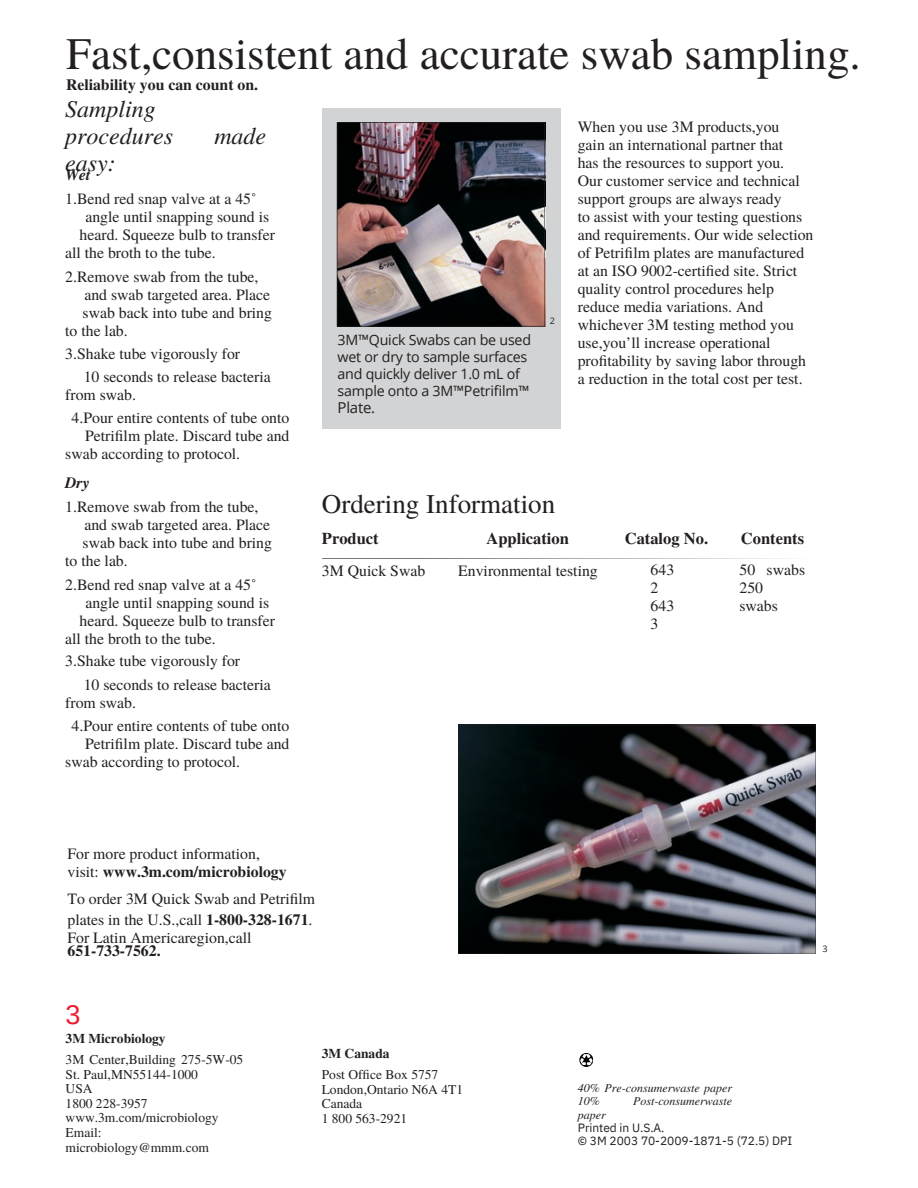
<style>
.page{position:relative;width:918px;height:1188px;background:#fff}
.page>*{position:absolute;margin:0;border:0;box-sizing:border-box;transform-origin:0 0}
.t1{font:45px "Te X Gyre Termes";color:#231f20}
.t2{font:27px "Te X Gyre Termes";color:#231f20}
.t3{font:27px "Arimo";color:#ed1b2e}
.t4{font:italic 24px/27px "Te X Gyre Termes";color:#231f20}
.t5{font:700 16.5px "Te X Gyre Termes";color:#231f20}
.t6{font:15.75px/18px "Te X Gyre Termes";color:#231f20}
.t7{font:700 15.75px "Te X Gyre Termes";color:#231f20}
.t8{font:italic 700 15.75px "Te X Gyre Termes";color:#231f20}
.t9{font:15px "Open Sans";letter-spacing:-.015em;color:#231f20}
.t10{font:14.25px/16.8px "Open Sans";letter-spacing:-.015em;color:#231f20}
.t11{font:13.5px/14.7px "Te X Gyre Termes";color:#231f20}
.t12{font:700 13.5px "Te X Gyre Termes";color:#231f20}
.t13{font:italic 12px/13.5px "Te X Gyre Termes";color:#231f20}
.t14{font:12px "IBM Plex Sans";letter-spacing:-.005em;color:#231f20}
.t15{font:9px "Open Sans";color:#231f20}
.s1{font-weight:400}
.s2{font-weight:700}
</style>
<div class="page">
<div style="left:322px;top:108px;width:239px;height:321px;background:#d1d3d4"></div>
<svg style="left:322px;top:558px;width:464px;height:1px"></svg>
<img style="left:337px;top:122px;width:208px;height:205px">
<img style="left:458px;top:725px;width:358px;height:229px">
<svg style="left:579px;top:1053px;width:14px;height:14px"></svg>
<p class="t1" style="left:66px;top:21px;width:796px">Fast,consistent and accurate swab sampling.</p>
<p class="t7" style="left:66px;top:72px;width:194px">Reliability you can count on.</p>
<p class="t4" style="left:65px;top:94px;width:109px">Sampling procedures</p>
<p class="t6" style="left:578px;top:117px;width:203px">When you use 3M products,you</p>
<p class="t6" style="left:578px;top:135px;width:207px">gain an international partner that</p>
<p class="t6" style="left:578px;top:153px;width:208px">has the resources to support you.</p>
<p class="t6" style="left:578px;top:171px;width:224px">Our customer service and technical support groups are always ready</p>
<p class="t6" style="left:578px;top:207px;width:237px">to assist with your testing questions and requirements. Our wide selection of Petrifilm plates are manufactured</p>
<p class="t6" style="left:578px;top:261px;width:221px">at an ISO 9002-certified site. Strict quality control procedures help</p>
<p class="t6" style="left:578px;top:297px;width:230px">reduce media variations. And whichever 3M testing method you use,you’ll increase operational profitability by saving labor through a reduction in the total cost per test.</p>
<p class="t4" style="left:214px;top:121px;width:53px">made</p>
<p class="t4" style="left:65px;top:148px;width:52px">easy:</p>
<p class="t8" style="left:65px;top:163px;width:27px">Wet</p>
<p class="t6" style="left:65px;top:189px;width:193px">1.Bend red snap valve at a 45˚</p>
<p class="t6" style="left:85px;top:207px;width:185px">angle until snapping sound is</p>
<p class="t6" style="left:80px;top:225px;width:197px">heard. Squeeze bulb to transfer</p>
<p class="t6" style="left:65px;top:243px;width:152px">all the broth to the tube.</p>
<p class="t6" style="left:65px;top:267px;width:195px">2.Remove swab from the tube,</p>
<p class="t6" style="left:84px;top:285px;width:187px">and swab targeted area. Place</p>
<p class="t6" style="left:83px;top:303px;width:191px">swab back into tube and bring</p>
<p class="t6" style="left:65px;top:321px;width:64px">to the lab.</p>
<p class="t6" style="left:65px;top:343px;width:176px">3.Shake tube vigorously for</p>
<p class="t6" style="left:84px;top:367px;width:189px">10 seconds to release bacteria</p>
<p class="t6" style="left:65px;top:385px;width:72px">from swab.</p>
<p class="t6" style="left:72px;top:408px;width:219px;text-align:right">4.Pour entire contents of tube onto<br>Petrifilm plate. Discard tube and</p>
<p class="t6" style="left:65px;top:444px;width:176px">swab according to protocol.</p>
<p class="t6" style="left:65px;top:497px;width:195px">1.Remove swab from the tube,</p>
<p class="t6" style="left:84px;top:515px;width:187px">and swab targeted area. Place</p>
<p class="t6" style="left:83px;top:533px;width:191px">swab back into tube and bring</p>
<p class="t6" style="left:65px;top:551px;width:64px">to the lab.</p>
<p class="t6" style="left:65px;top:575px;width:193px">2.Bend red snap valve at a 45˚</p>
<p class="t6" style="left:85px;top:593px;width:185px">angle until snapping sound is</p>
<p class="t6" style="left:80px;top:611px;width:197px">heard. Squeeze bulb to transfer</p>
<p class="t6" style="left:65px;top:629px;width:152px">all the broth to the tube.</p>
<p class="t6" style="left:65px;top:651px;width:176px">3.Shake tube vigorously for</p>
<p class="t6" style="left:84px;top:675px;width:189px">10 seconds to release bacteria</p>
<p class="t6" style="left:65px;top:693px;width:72px">from swab.</p>
<p class="t6" style="left:72px;top:715px;width:219px;text-align:right">4.Pour entire contents of tube onto<br>Petrifilm plate. Discard tube and</p>
<p class="t6" style="left:65px;top:751px;width:176px">swab according to protocol.</p>
<p class="t15" style="left:550px;top:314px;width:7px">2</p>
<p class="t10" style="left:338px;top:331px;width:195px">3M™Quick Swabs can be used wet or dry to sample surfaces and quickly deliver 1.0 mL of sample onto a 3M™Petrifilm™</p>
<p class="t9" style="left:338px;top:397px;width:39px">Plate.</p>
<p class="t8" style="left:65px;top:471px;width:26px">Dry</p>
<p class="t2" style="left:322px;top:484px;width:235px">Ordering Information</p>
<p class="t5" style="left:322px;top:526px;width:58px">Product</p>
<p class="t5" style="left:487px;top:526px;width:84px">Application</p>
<p class="t5" style="left:625px;top:526px;width:85px">Catalog No.</p>
<p class="t5" style="left:741px;top:526px;width:65px">Contents</p>
<p class="t6" style="left:322px;top:561px;width:105px">3M Quick Swab</p>
<p class="t6" style="left:458px;top:561px;width:141px">Environmental testing</p>
<p class="t6" style="left:651px;top:560px;width:25px">643<br>2<br>643<br>3</p>
<p class="t6" style="left:739px;top:560px;width:67px">50 swabs<br>250 swabs</p>
<p class="t6" style="left:68px;top:844px;width:194px">For more product information,</p>
<p class="t7" style="left:68px;top:859px;width:221px"><span class="s1">visit:</span> www.3m.com/microbiology</p>
<p class="t6" style="left:68px;top:889px;width:249px">To order 3M Quick Swab and Petrifilm</p>
<p class="t6" style="left:68px;top:910px;width:247px">plates in the U.S.,call <span class="s2">1-800-328-1671</span>.</p>
<p class="t6" style="left:68px;top:928px;width:186px">For Latin Americaregion,call</p>
<p class="t7" style="left:68px;top:939px;width:95px">651-733-7562.</p>
<p class="t3" style="left:66px;top:999px;width:17px">3</p>
<p class="t12" style="left:66px;top:1028px;width:102px">3M Microbiology</p>
<p class="t11" style="left:66px;top:1051px;width:179px">3M Center,Building 275-5W-05<br>St. Paul,MN55144-1000</p>
<p class="t11" style="left:66px;top:1081px;width:29px">USA</p>
<p class="t11" style="left:66px;top:1095px;width:154px">1800 228-3957 www.3m.com/microbiology<br>Email: microbiology@mmm.com</p>
<p class="t12" style="left:322px;top:1043px;width:69px">3M Canada</p>
<p class="t11" style="left:322px;top:1066px;width:143px">Post Office Box 5757<br>London,Ontario N6A 4T1<br>Canada</p>
<p class="t11" style="left:322px;top:1110px;width:87px">1 800 563-2921</p>
<p class="t15" style="left:822px;top:943px;width:7px">3</p>
<p class="t13" style="left:578px;top:1080px;width:156px">40% Pre-consumerwaste paper<br>10%</p>
<p class="t13" style="left:633px;top:1094px;width:101px">Post-consumerwaste</p>
<p class="t13" style="left:578px;top:1107px;width:29px">paper</p>
<p class="t14" style="left:578px;top:1120px;width:88px">Printed in U.S.A.</p>
<p class="t14" style="left:578px;top:1133px;width:216px">© 3M 2003 70-2009-1871-5 (72.5) DPI</p>
</div>
